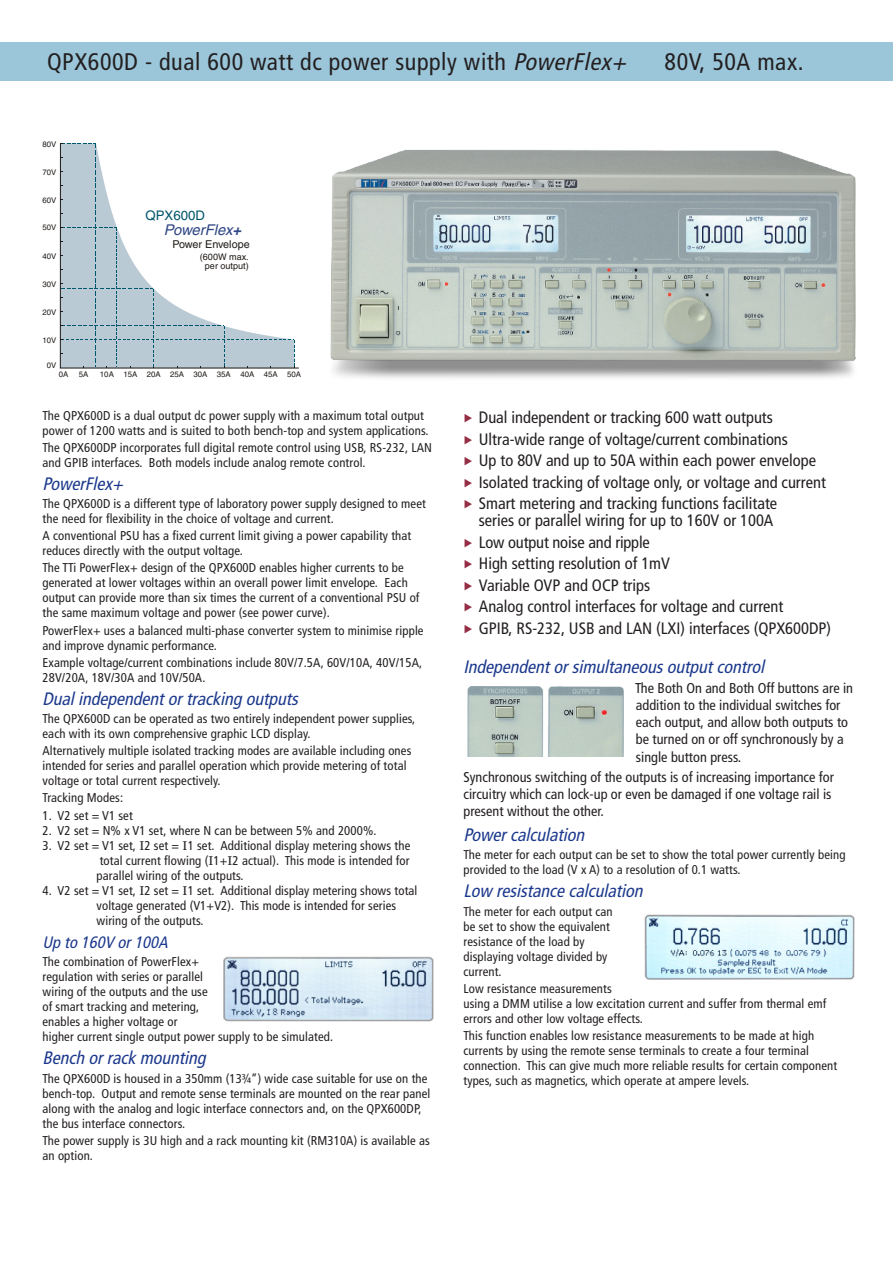
<style>
.page{position:relative;width:893px;height:1263px;background:#fff}
.page>*{position:absolute;margin:0;border:0;box-sizing:border-box;transform-origin:0 0}
.Page_Head_2{font:condensed 24px "Frutiger";letter-spacing:.025em;color:#231f20}
.Body_Head_2{font:italic condensed 18px "Frutiger";color:#1b388c}
.Bullet_1{font:condensed 16.5px/17.2px "Frutiger";color:#231f20}
.Body_Head_2-2{font:italic condensed 16.5px "Frutiger";color:#1b388c}
.t1{font:italic 14.85px "Helvetica";letter-spacing:-.005em;color:#2f4684}
.Body_Text_1{font:condensed 14.25px/17.1px "Frutiger";color:#231f20}
.t2{font:13.2px "Helvetica";color:#00566c}
.Description_1{font:condensed 12.75px/15px "Frutiger";letter-spacing:.01em;color:#231f20}
.t3{font:10.8px "Helvetica";color:#1f1a17}
.t4{font:9.15px/8.9px "Helvetica";color:#1f1a17;text-align:center}
.t5{font:7.8px "Helvetica";color:#1f1a17}
.s1{font-style:italic}
.s2{font-weight:700}
.s3{font-family:"Georgia";font-stretch:normal}
</style>
<div class="page">
<div style="left:0;top:43px;width:893px;height:38px;background:#9bc6da"></div>
<svg style="left:60px;top:367px;width:239px;height:2px"></svg>
<svg style="left:60px;top:143px;width:235px;height:225px"></svg>
<img style="left:330px;top:149px;width:526px;height:229px">
<img style="left:223px;top:956px;width:211px;height:66px">
<img style="left:468px;top:687px;width:155px;height:70px">
<img style="left:644px;top:914px;width:210px;height:65px">
<p class="Page_Head_2" style="left:47px;top:47px;width:586px">QPX600D - dual 600 watt dc power supply with <span class="s1">PowerFlex+</span></p>
<p class="Page_Head_2" style="left:665px;top:47px;width:140px">80V, 50A max.</p>
<p class="t5" style="left:43px;top:139px;width:15px">80V</p>
<p class="t5" style="left:43px;top:167px;width:15px">70V</p>
<p class="t5" style="left:43px;top:196px;width:15px">60V</p>
<p class="t5" style="left:43px;top:223px;width:15px">50V</p>
<p class="t5" style="left:43px;top:251px;width:15px">40V</p>
<p class="t5" style="left:43px;top:279px;width:15px">30V</p>
<p class="t5" style="left:43px;top:308px;width:15px">20V</p>
<p class="t5" style="left:43px;top:336px;width:15px">10V</p>
<p class="t5" style="left:47px;top:361px;width:11px">0V</p>
<p class="t2" style="left:145px;top:208px;width:61px">QPX600D</p>
<p class="t1" style="left:164px;top:221px;width:79px">PowerFlex<span class="s2">+</span></p>
<p class="t3" style="left:172px;top:238px;width:79px">Power Envelope</p>
<p class="t4" style="left:200px;top:253px;width:50px">(600W max. per output)</p>
<p class="t5" style="left:59px;top:370px;width:11px">0A</p>
<p class="t5" style="left:79px;top:370px;width:11px">5A</p>
<p class="t5" style="left:100px;top:370px;width:203px">10A 15A 20A 25A 30A 35A 40A 45A 50A</p>
<p class="Description_1" style="left:43px;top:408px;width:387px">The QPX600D is a dual output dc power supply with a maximum total output power of 1200 watts and is suited to both bench-top and system applications.</p>
<p class="Description_1" style="left:43px;top:440px;width:391px">The QPX600DP incorporates full digital remote control using USB, RS-232, LAN and GPIB interfaces. Both models include analog remote control.</p>
<p class="Body_Head_2" style="left:43px;top:473px;width:86px">PowerFlex+</p>
<p class="Description_1" style="left:43px;top:496px;width:385px">The QPX600D is a different type of laboratory power supply designed to meet the need for flexibility in the choice of voltage and current.</p>
<p class="Description_1" style="left:43px;top:528px;width:370px">A conventional PSU has a fixed current limit giving a power capability that reduces directly with the output voltage.</p>
<p class="Description_1" style="left:43px;top:561px;width:378px">The TTi PowerFlex+ design of the QPX600D enables higher currents to be generated at lower voltages within an overall power limit envelope. Each output can provide more than six times the current of a conventional PSU of the same maximum voltage and power (see power curve).</p>
<p class="Description_1" style="left:43px;top:623px;width:383px">PowerFlex+ uses a balanced multi-phase converter system to minimise ripple and improve dynamic performance.</p>
<p class="Description_1" style="left:43px;top:655px;width:381px">Example voltage/current combinations include 80V/7.5A, 60V/10A, 40V/15A,<br>28V/20A, 18V/30A and 10V/50A.</p>
<p class="Body_Head_2" style="left:43px;top:688px;width:261px">Dualindependentortracking outputs</p>
<p class="Description_1" style="left:43px;top:711px;width:374px">The QPX600D can be operated as two entirely independent power supplies, each with its own comprehensive graphic LCD display.</p>
<p class="Description_1" style="left:43px;top:743px;width:370px">Alternatively multiple isolated tracking modes are available including ones intended for series and parallel operation which provide metering of total voltage or total current respectively.</p>
<p class="Description_1" style="left:43px;top:791px;width:82px">Tracking Modes:</p>
<p class="Description_1" style="left:43px;top:808px;width:92px">1. V2 set = V1 set</p>
<p class="Description_1" style="left:43px;top:823px;width:336px">2. V2 set = N% x V1 set, where N can be between 5% and 2000%.</p>
<p class="Description_1" style="left:97px;top:838px;width:315px;text-align:justify;text-indent:-54px">3. V2 set = V1 set, <span class="s3">I</span>2 set = <span class="s3">I</span>1 set. Additional display metering shows the total current flowing (<span class="s3">I</span>1+<span class="s3">I</span>2 actual). This mode is intended for parallel wiring of the outputs.</p>
<p class="Description_1" style="left:97px;top:883px;width:322px;text-indent:-54px">4. V2 set = V1 set, <span class="s3">I</span>2 set = <span class="s3">I</span>1 set. Additional display metering shows total voltage generated (V1+V2). This mode is intended for series wiring of the outputs.</p>
<p class="Body_Head_2-2" style="left:43px;top:932px;width:131px">Up to 160V or100A</p>
<p class="Description_1" style="left:43px;top:954px;width:292px">The combination of PowerFlex+<br>regulation with series or parallel<br>wiring of the outputs and the use<br>of smart tracking and metering,<br>enables a higher voltage or<br>higher current single output power supply to be simulated.</p>
<p class="Body_Head_2" style="left:43px;top:1047px;width:169px">Bench orrackmounting</p>
<p class="Description_1" style="left:43px;top:1071px;width:389px">The QPX600D is housed in a 350mm (13¾”) wide case suitable for use on the bench-top. Output and remote sense terminals are mounted on the rear panel along with the analog and logic interface connectors and, on the QPX600DP, the bus interface connectors.</p>
<p class="Description_1" style="left:43px;top:1133px;width:389px">The power supply is 3U high and a rack mounting kit (RM310A) is available as an option.</p>
<p class="Bullet_1" style="left:479px;top:409px;width:296px">Dual independent or tracking 600 watt outputs</p>
<p class="Bullet_1" style="left:479px;top:430px;width:311px">Ultra-wide range of voltage/current combinations</p>
<p class="Bullet_1" style="left:479px;top:452px;width:339px">Up to 80V and up to 50A within each power envelope</p>
<p class="Bullet_1" style="left:479px;top:473px;width:348px">Isolated tracking of voltage only, or voltage and current</p>
<p class="Bullet_1" style="left:479px;top:495px;width:300px">Smart metering and tracking functions facilitate series or parallel wiring for up to 160V or 100A</p>
<p class="Bullet_1" style="left:479px;top:534px;width:173px">Low output noise and ripple</p>
<p class="Bullet_1" style="left:479px;top:555px;width:193px">High setting resolution of 1mV</p>
<p class="Bullet_1" style="left:479px;top:577px;width:173px">Variable OVP and OCP trips</p>
<p class="Bullet_1" style="left:479px;top:598px;width:306px">Analog control interfaces for voltage and current</p>
<p class="Bullet_1" style="left:479px;top:620px;width:354px">GPIB, RS-232, USB and LAN (LXI) interfaces (QPX600DP)</p>
<p class="Body_Head_2" style="left:463px;top:656px;width:307px">Independentorsimultaneousoutputcontrol</p>
<p class="Body_Text_1" style="left:635px;top:680px;width:219px">The Both On and Both Off buttons are in addition to the individual switches for each output, and allow both outputs to be turned on or off synchronously by a single button press.</p>
<p class="Body_Text_1" style="left:463px;top:769px;width:372px">Synchronous switching of the outputs is of increasing importance for circuitry which can lock-up or even be damaged if one voltage rail is present without the other.</p>
<p class="Body_Head_2" style="left:463px;top:824px;width:127px">Powercalculation</p>
<p class="Description_1" style="left:463px;top:847px;width:383px">The meter for each output can be set to show the total power currently being provided to the load (V x A) to a resolution of 0.1 watts.</p>
<p class="Body_Head_2" style="left:463px;top:880px;width:185px">Low resistancecalculation</p>
<p class="Description_1" style="left:463px;top:904px;width:151px">The meter for each output can be set to show the equivalent resistance of the load by displaying voltage divided by current.</p>
<p class="Description_1" style="left:463px;top:981px;width:364px">Low resistance measurements<br>using a DMM utilise a low excitation current and suffer from thermal emf errors and other low voltage effects.</p>
<p class="Description_1" style="left:463px;top:1028px;width:375px">This function enables low resistance measurements to be made at high currents by using the remote sense terminals to create a four terminal connection. This can give much more reliable results for certain component types, such as magnetics, which operate at ampere levels.</p>
</div>
